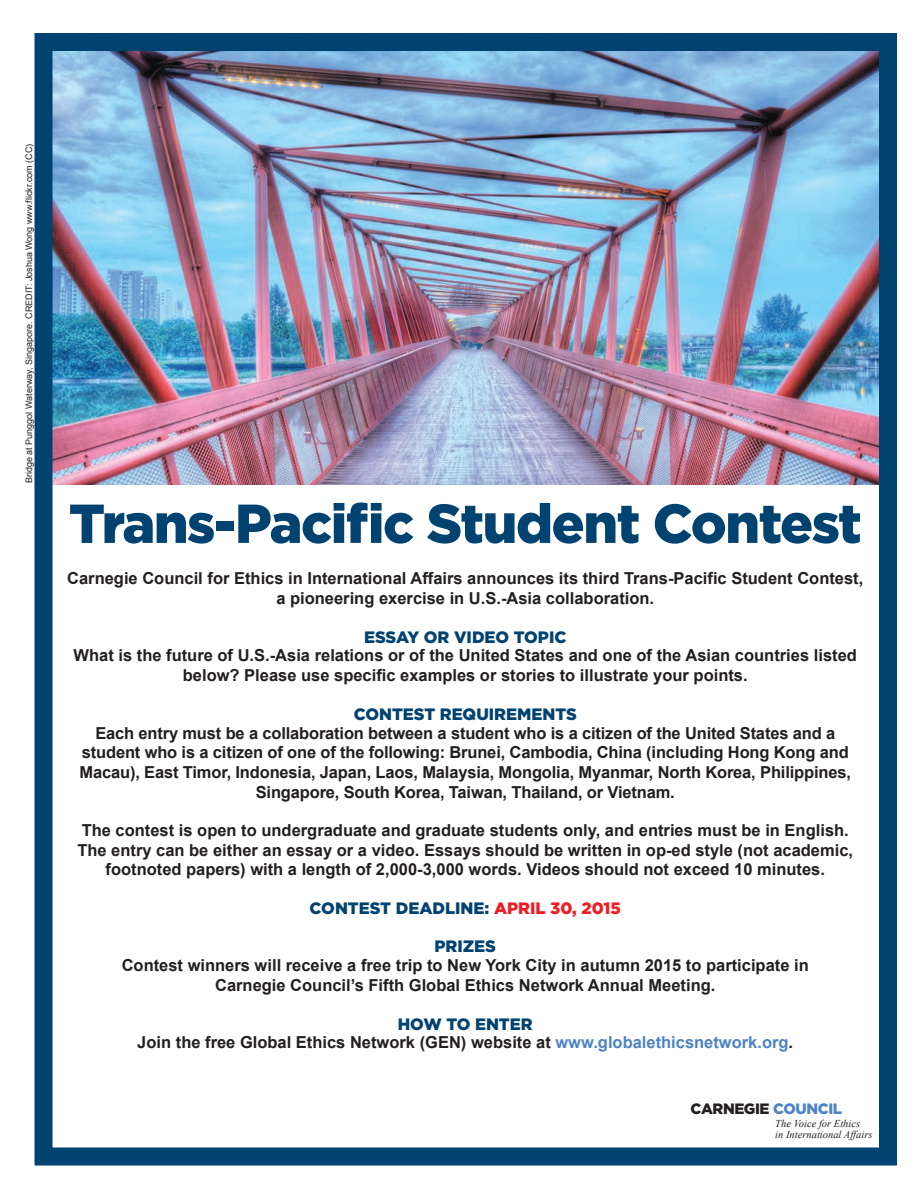
<style>
.page{position:relative;width:918px;height:1188px;background:#fff}
.page>*{position:absolute;margin:0;border:0;box-sizing:border-box;transform-origin:0 0}
.t1{font:900 54.75px "Gotham";letter-spacing:-.025em;color:#004270}
.t2{font:700 16.5px/19.8px "Arial";color:#231f20;text-align:center}
.t3{font:900 16.5px "Gotham";color:#004270}
.t4{font:900 15px "Gotham";letter-spacing:-.025em;color:#231f20}
.t5{font:italic 10.5px/10.5px "Times New Roman";color:#231f20}
.t6{font:9px "Arial";color:#231f20}
.s1{color:#ee1d23}
.s2{color:#4d84c4}
</style>
<div class="page">
<img style="left:54px;top:52px;width:824px;height:433px">
<div style="left:35px;top:33px;width:862px;height:1133px;border:18px solid #004270"></div>
<p class="t6" style="left:24px;top:483px;width:341px;rotate:-90deg">Bridge at Punggol Waterway, Singapore. CREDIT: Joshua Wong www.flickr.com (CC)</p>
<h1 class="t1" style="left:69px;top:505px;width:794px">Trans-Pacific Student Contest</h1>
<p class="t2" style="left:67px;top:568px;width:798px">Carnegie Council for Ethics in International Affairs announces its third Trans-Pacific Student Contest, a pioneering exercise in U.S.-Asia collaboration.</p>
<p class="t3" style="left:364px;top:631px;width:204px">ESSAY OR VIDEO TOPIC</p>
<p class="t2" style="left:74px;top:646px;width:785px">What is the future of U.S.-Asia relations or of the United States and one of the Asian countries listed below? Please use specific examples or stories to illustrate your points.</p>
<p class="t3" style="left:354px;top:708px;width:225px">CONTEST REQUIREMENTS</p>
<p class="t2" style="left:80px;top:723px;width:773px">Each entry must be a collaboration between a student who is a citizen of the United States and a student who is a citizen of one of the following: Brunei, Cambodia, China (including Hong Kong and Macau), East Timor, Indonesia, Japan, Laos, Malaysia, Mongolia, Myanmar, North Korea, Philippines, Singapore, South Korea, Taiwan, Thailand, or Vietnam.</p>
<p class="t2" style="left:77px;top:820px;width:777px">The contest is open to undergraduate and graduate students only, and entries must be in English.<br>The entry can be either an essay or a video. Essays should be written in op-ed style (not academic, footnoted papers) with a length of 2,000-3,000 words. Videos should not exceed 10 minutes.</p>
<p class="t3" style="left:310px;top:903px;width:313px">CONTEST DEADLINE: <span class="s1">APRIL 30, 2015</span></p>
<p class="t3" style="left:434px;top:941px;width:63px">PRIZES</p>
<p class="t2" style="left:122px;top:955px;width:689px">Contest winners will receive a free trip to New York City in autumn 2015 to participate in<br>Carnegie Council’s Fifth Global Ethics Network Annual Meeting.</p>
<p class="t3" style="left:398px;top:1018px;width:137px">HOW TO ENTER</p>
<p class="t2" style="left:137px;top:1033px;width:657px">Join the free Global Ethics Network (GEN) website at <span class="s2">www.globalethicsnetwork.org</span>.</p>
<p class="t4" style="left:691px;top:1104px;width:153px">CARNEGIE <span class="s2">COUNCIL</span></p>
<p class="t5" style="left:775px;top:1118px;width:99px">The Voice for Ethics<br>in International Affairs</p>
</div>
